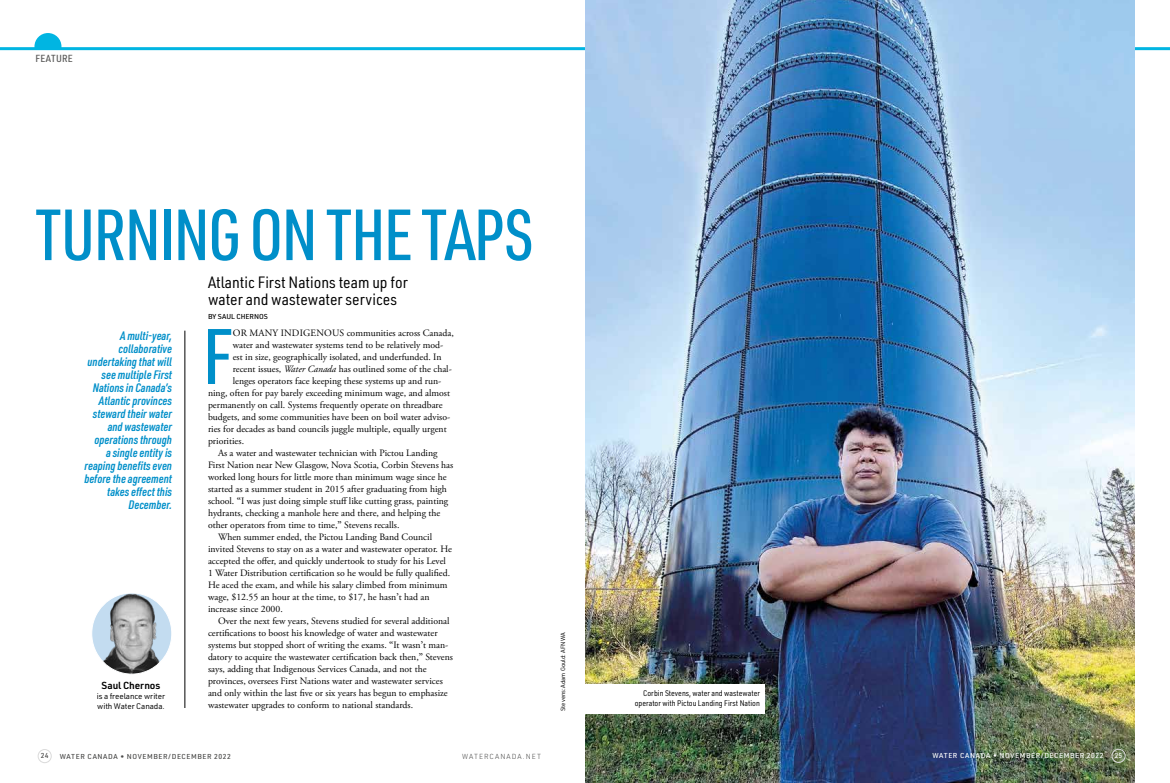
<style>
.page{position:relative;width:1170px;height:783px;background:#fff}
.page>*{position:absolute;margin:0;border:0;box-sizing:border-box;transform-origin:0 0}
.t1{font:500 77px "URWDIN Cond";color:#008fc9}
.t2{font:500 70.8px "URWDIN Cond";letter-spacing:-.02em;color:#008fc9}
.t3{font:16px/17px "URWDIN Semi Cond";color:#000}
.t4{font:italic 600 12px/13px "URWDIN Cond";color:#008fc9;text-align:right}
.t5{font:600 10px "URWDIN";letter-spacing:-.01em;color:#000}
.t6{font:500 10px "URWDIN Semi Cond";letter-spacing:.02em;color:#575756}
.t7{font:9.8px "Adobe Garamond Pro";color:#000}
.t8{font:8px/10px "URWDIN Semi Cond";color:#000;text-align:right}
.t9{font:8px/10px "URWDIN";letter-spacing:-.01em;color:#000}
.t10{font:500 7px "URWDIN";letter-spacing:.08em;color:#4a4a49}
.t11{font:500 7px "URWDIN";letter-spacing:.08em;color:#fff}
.t12{font:300 7px "URWDIN";letter-spacing:.14em;color:#4a4a49}
.t13{font:500 7px "URWDIN";color:#000}
.t14{font:6px "URWDIN";color:#000}
.s1{font-style:italic}
.s2{font-weight:600}
</style>
<div class="page">
<div style="left:38px;top:749px;width:14px;height:14px;border:1px solid #dadada;border-radius:50%"></div>
<svg style="left:34px;top:33px;width:28px;height:14px"></svg>
<hr style="left:0;top:47px;width:1170px;height:3px;background:#00b5e2">
<img style="left:586px;top:0;width:548px;height:783px">
<hr style="left:185px;top:331px;width:1px;height:377px;background:#000">
<div style="left:586px;top:684px;width:179px;height:30px;background:#fff"></div>
<div style="left:1112px;top:749px;width:14px;height:14px;border:1px solid #dadada;border-radius:50%"></div>
<img style="left:93px;top:595px;width:77px;height:79px">
<div style="left:91px;top:593px;width:81px;height:81px;border:1px solid #fff;border-radius:50%"></div>
<p class="t6" style="left:35px;top:51px;width:39px">FEATURE</p>
<h2 class="t2" style="left:36px;top:188px;width:500px">TURNING ON THE TAPS</h2>
<h3 class="t3" style="left:208px;top:273px;width:201px">Atlantic First Nations team up for water and wastewater services</h3>
<p class="t13" style="left:208px;top:312px;width:61px">BY SAUL CHERNOS</p>
<h1 class="t1" style="left:203px;top:305px;width:31px">F</h1>
<p class="t7" style="left:233px;top:327px;width:223px">OR MANY INDIGENOUS communities across Canada,</p>
<p class="t4" style="left:84px;top:328px;width:89px">A multi-year, collaborative undertaking that will see multiple First<br>Nations in Canada’s<br>Atlantic provinces steward their water and wastewater operations through<br>a single entity is reaping benefits even before the agreement takes effect this<br>December.</p>
<p class="t7" style="left:233px;top:339px;width:212px">water and wastewater systems tend to be relatively mod-</p>
<p class="t7" style="left:233px;top:351px;width:210px">est in size, geographically isolated, and underfunded. In</p>
<p class="t7" style="left:233px;top:363px;width:221px">recent issues, <span class="s1">Water Canada</span> has outlined some of the chal-</p>
<p class="t7" style="left:233px;top:375px;width:210px">lenges operators face keeping these systems up and run-</p>
<p class="t7" style="left:208px;top:387px;width:244px">ning, often for pay barely exceeding minimum wage, and almost</p>
<p class="t7" style="left:208px;top:399px;width:236px">permanently on call. Systems frequently operate on threadbare</p>
<p class="t7" style="left:208px;top:411px;width:244px">budgets, and some communities have been on boil water adviso-</p>
<p class="t7" style="left:208px;top:423px;width:240px">ries for decades as band councils juggle multiple, equally urgent</p>
<p class="t7" style="left:208px;top:435px;width:38px">priorities.</p>
<p class="t7" style="left:218px;top:447px;width:221px">As a water and wastewater technician with Pictou Landing</p>
<p class="t7" style="left:208px;top:459px;width:247px">First Nation near New Glasgow, Nova Scotia, Corbin Stevens has</p>
<p class="t7" style="left:208px;top:471px;width:240px">worked long hours for little more than minimum wage since he</p>
<p class="t7" style="left:208px;top:483px;width:240px">started as a summer student in 2015 after graduating from high</p>
<p class="t7" style="left:208px;top:495px;width:242px">school. <span class="s2">“</span>I was just doing simple stuff like cutting grass, painting</p>
<p class="t7" style="left:208px;top:507px;width:234px">hydrants, checking a manhole here and there, and helping the</p>
<p class="t7" style="left:208px;top:519px;width:193px">other operators from time to time,<span class="s2">”</span> Stevens recalls.</p>
<p class="t7" style="left:218px;top:531px;width:216px">When summer ended, the Pictou Landing Band Council</p>
<p class="t7" style="left:208px;top:543px;width:246px">invited Stevens to stay on as a water and wastewater operator. He</p>
<p class="t7" style="left:208px;top:555px;width:240px">accepted the offer, and quickly undertook to study for his Level</p>
<p class="t7" style="left:208px;top:567px;width:244px">1 Water Distribution certification so he would be fully qualified.</p>
<p class="t7" style="left:208px;top:579px;width:241px">He aced the exam, and while his salary climbed from minimum</p>
<p class="t7" style="left:208px;top:591px;width:223px">wage, $12.55 an hour at the time, to $17, he hasn<span class="s2">’</span>t had an</p>
<p class="t7" style="left:208px;top:603px;width:76px">increase since 2000.</p>
<p class="t7" style="left:218px;top:615px;width:233px">Over the next few years, Stevens studied for several additional</p>
<p class="t7" style="left:208px;top:627px;width:231px">certifications to boost his knowledge of water and wastewater</p>
<p class="t7" style="left:208px;top:639px;width:242px">systems but stopped short of writing the exams. <span class="s2">“</span>It wasn<span class="s2">’</span>t man-</p>
<p class="t7" style="left:208px;top:651px;width:247px">datory to acquire the wastewater certification back then,<span class="s2">”</span> Stevens</p>
<p class="t7" style="left:208px;top:663px;width:220px">says, adding that Indigenous Services Canada, and not the</p>
<p class="t7" style="left:208px;top:675px;width:236px">provinces, oversees First Nations water and wastewater services</p>
<p class="t7" style="left:208px;top:687px;width:241px">and only within the last five or six years has begun to emphasize</p>
<p class="t7" style="left:208px;top:699px;width:207px">wastewater upgrades to conform to national standards.</p>
<p class="t14" style="left:559px;top:711px;width:80px;rotate:-90deg">Stevens:Adam Gould: AFNWA</p>
<p class="t5" style="left:102px;top:678px;width:60px">Saul Chernos</p>
<p class="t9" style="left:97px;top:690px;width:70px">is a freelance writer with Water Canada.</p>
<p class="t8" style="left:635px;top:688px;width:127px">Corbin Stevens, water and wastewater operator with Pictou Landing First Nation</p>
<p class="t10" style="left:41px;top:751px;width:9px">24</p>
<p class="t10" style="left:60px;top:751px;width:173px">WATER CANADA • NOVEMBER/DECEMBER 2022</p>
<p class="t12" style="left:462px;top:752px;width:80px">WATERCANADA.NET</p>
<p class="t11" style="left:932px;top:751px;width:173px">WATER CANADA • NOVEMBER/DECEMBER 2022</p>
<p class="t11" style="left:1115px;top:751px;width:9px">25</p>
</div>
